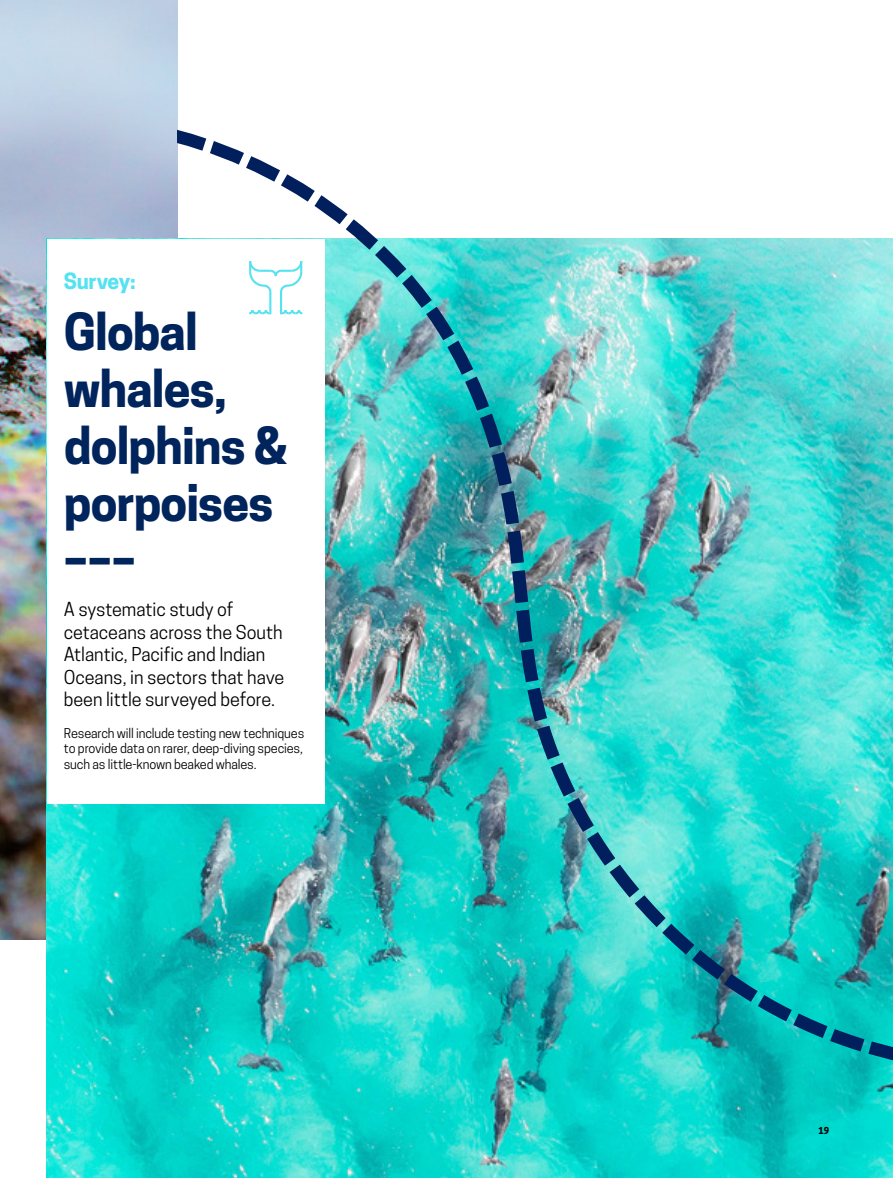
<style>
.page{position:relative;width:893px;height:1178px;background:#fff}
.page>*{position:absolute;margin:0;border:0;box-sizing:border-box;transform-origin:0 0}
.t1{font:700 48px/57px "Cooper Hewitt";letter-spacing:-.02em;color:#00245c}
.t2{font:700 21px "Cooper Hewitt";letter-spacing:-.015em;color:#56e2f1}
.t3{font:18px/22.5px "Cooper Hewitt";letter-spacing:-.005em;color:#000}
.t4{font:12.75px/15.8px "Cooper Hewitt";letter-spacing:-.01em;color:#000;text-align:justify}
.t5{font:700 9px "Cooper Hewitt";color:#000}
</style>
<div class="page">
<img style="left:0;top:0;width:177px;height:939px">
<img style="left:47px;top:803px;width:846px;height:375px">
<img style="left:177px;top:123px;width:716px;height:948px">
<div style="left:47px;top:239px;width:278px;height:564px;background:#fff"></div>
<svg style="left:249px;top:261px;width:54px;height:54px"></svg>
<p class="t2" style="left:64px;top:268px;width:73px">Survey:</p>
<h1 class="t1" style="left:64px;top:304px;width:226px">Global whales, dolphins &amp; porpoises –––</h1>
<p class="t3" style="left:64px;top:598px;width:222px">A systematic study of cetaceans across the South<br>Atlantic, Pacific and Indian<br>Oceans, in sectors that have been little surveyed before.</p>
<p class="t4" style="left:64px;top:725px;width:242px">Research will include testing new techniques to provide data on rarer, deep-diving species, such as little-known beaked whales.</p>
<p class="t5" style="left:818px;top:1125px;width:12px">19</p>
</div>
